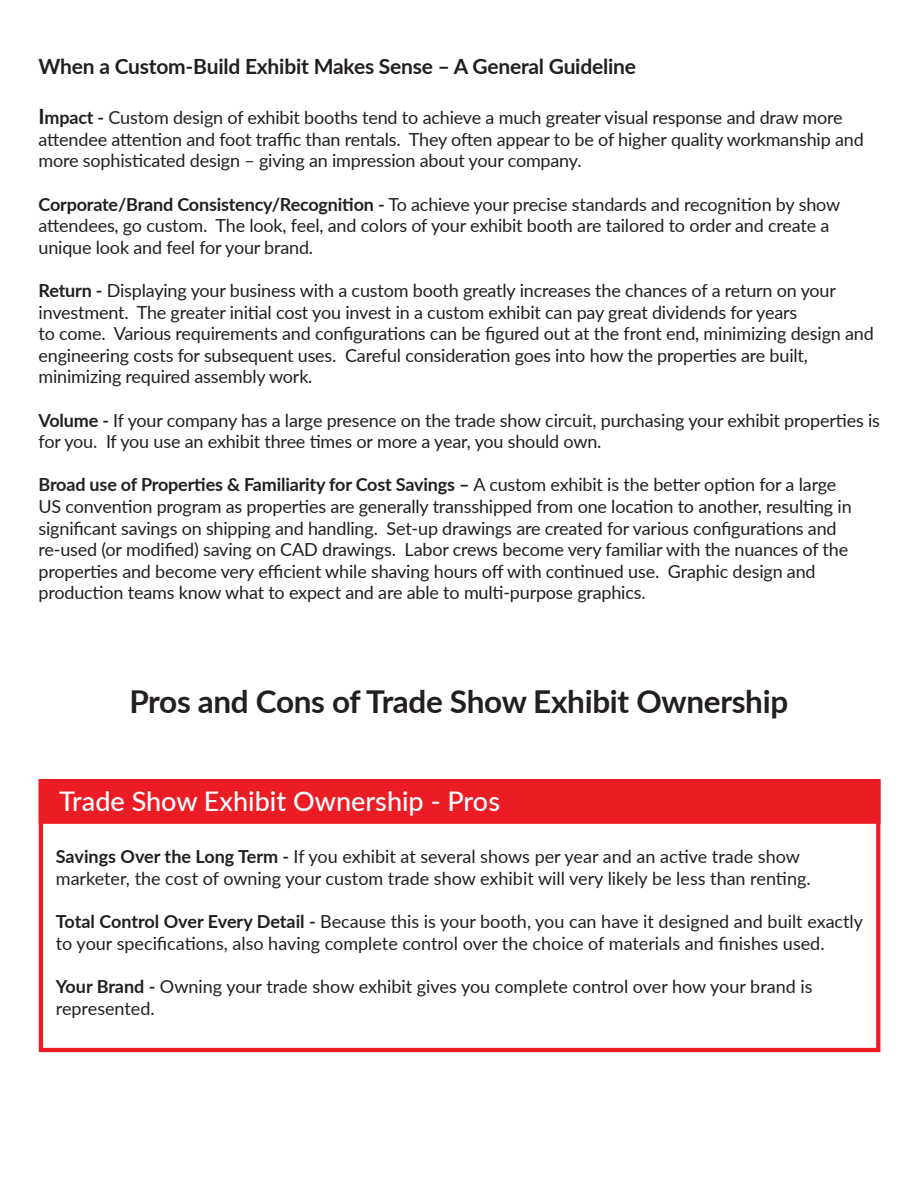
<style>
.page{position:relative;width:918px;height:1188px;background:#fff}
.page>*{position:absolute;margin:0;border:0;box-sizing:border-box;transform-origin:0 0}
.t1{font:700 31.5px "Lato";letter-spacing:-.01em;color:#231f20}
.t2{font:500 27px "Lato";color:#fff}
.t3{font:700 21px "Lato";letter-spacing:-.01em;color:#231f20}
.t4{font:18px/21.6px "Lato";letter-spacing:-.01em;color:#231f20}
.s1{font-weight:700;font-size:21px}
.s2{font-weight:700}
</style>
<div class="page">
<div style="left:39px;top:779px;width:841px;height:273px;background:#fff;border:4px solid #ec1c24"></div>
<div style="left:39px;top:779px;width:842px;height:45px;background:#ec1c24;border:4px solid #ec1c24"></div>
<p class="t3" style="left:39px;top:51px;width:599px">When a Custom-Build Exhibit Makes Sense – A General Guideline</p>
<p class="t4" style="left:39px;top:106px;width:827px"><span class="s1">I</span><span class="s2">mpact -</span> Custom design of exhibit booths tend to achieve a much greater visual response and draw more attendee attention and foot traffic than rentals. They often appear to be of higher quality workmanship and more sophisticated design – giving an impression about your company.</p>
<p class="t4" style="left:39px;top:193px;width:803px"><span class="s2">Corporate/Brand Consistency/Recognition -</span> To achieve your precise standards and recognition by show attendees, go custom. The look, feel, and colors of your exhibit booth are tailored to order and create a unique look and feel for your brand.</p>
<p class="t4" style="left:39px;top:279px;width:837px"><span class="s2">Return -</span> Displaying your business with a custom booth greatly increases the chances of a return on your investment. The greater initial cost you invest in a custom exhibit can pay great dividends for years<br>to come. Various requirements and configurations can be figured out at the front end, minimizing design and engineering costs for subsequent uses. Careful consideration goes into how the properties are built, minimizing required assembly work.</p>
<p class="t4" style="left:39px;top:409px;width:843px"><span class="s2">Volume -</span> If your company has a large presence on the trade show circuit, purchasing your exhibit properties is for you. If you use an exhibit three times or more a year, you should own.</p>
<p class="t4" style="left:39px;top:473px;width:815px"><span class="s2">Broad use of Properties &amp; Familiarity for Cost Savings –</span> A custom exhibit is the better option for a large US convention program as properties are generally transshipped from one location to another, resulting in significant savings on shipping and handling. Set-up drawings are created for various configurations and re-used (or modified) saving on CAD drawings. Labor crews become very familiar with the nuances of the properties and become very efficient while shaving hours off with continued use. Graphic design and production teams know what to expect and are able to multi-purpose graphics.</p>
<h1 class="t1" style="left:129px;top:678px;width:660px">Pros and Cons of Trade Show Exhibit Ownership</h1>
<h2 class="t2" style="left:59px;top:782px;width:442px">Trade Show Exhibit Ownership - Pros</h2>
<p class="t4" style="left:56px;top:845px;width:756px"><span class="s2">Savings Over the Long Term -</span> If you exhibit at several shows per year and an active trade show marketer, the cost of owning your custom trade show exhibit will very likely be less than renting.</p>
<p class="t4" style="left:56px;top:910px;width:809px"><span class="s2">Total Control Over Every Detail -</span> Because this is your booth, you can have it designed and built exactly to your specifications, also having complete control over the choice of materials and finishes used.</p>
<p class="t4" style="left:56px;top:975px;width:758px"><span class="s2">Your Brand -</span> Owning your trade show exhibit gives you complete control over how your brand is represented.</p>
</div>
